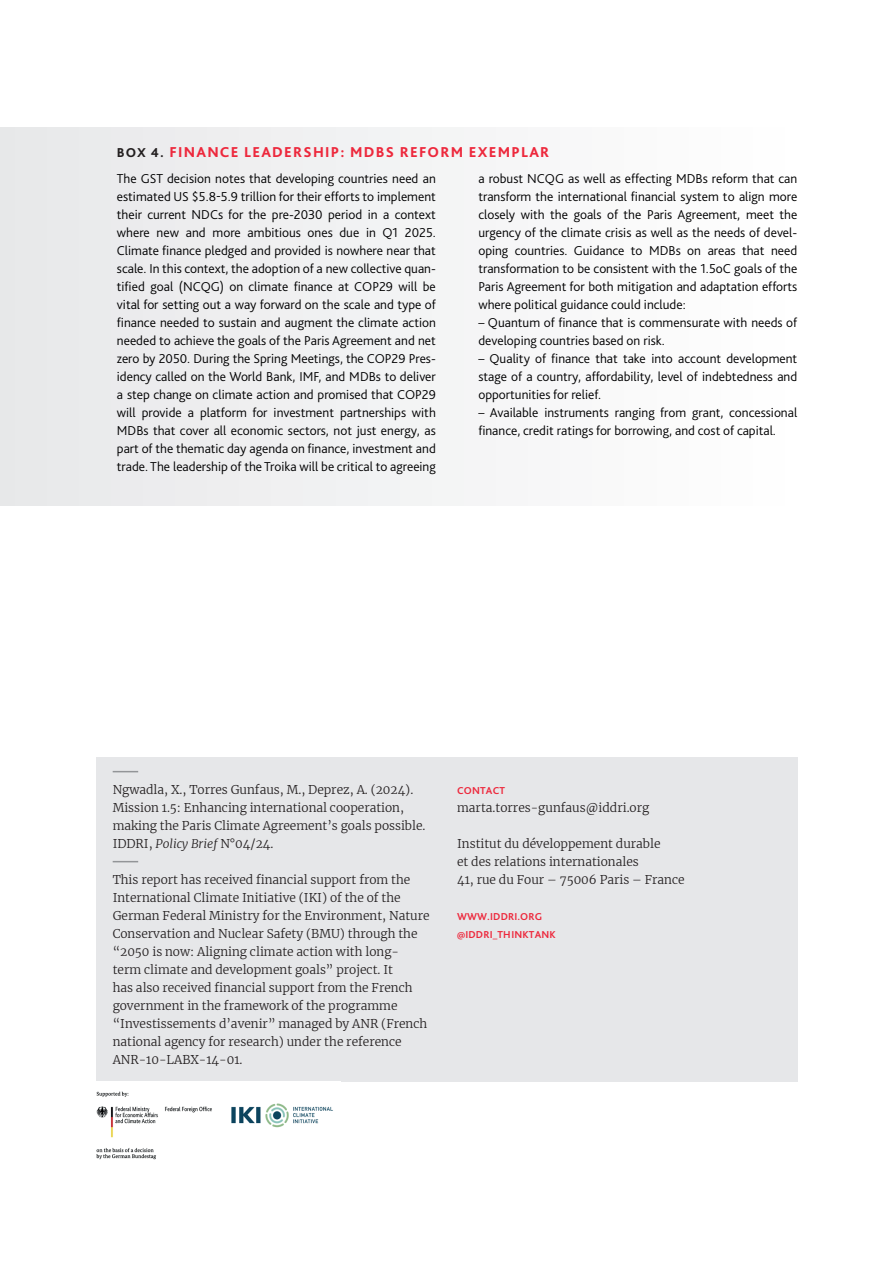
<style>
.page{position:relative;width:893px;height:1263px;background:#fff}
.page>*{position:absolute;margin:0;border:0;box-sizing:border-box;transform-origin:0 0}
.t1{font:800 15px "Bliss Pro";letter-spacing:.085em;color:#ed283c}
.t2{font:300 13.5px/18px "Bliss Pro";color:#000001;text-align:justify}
.t3{font:300 12px/18px "Merriweather";color:#231f20}
.t4{font:700 10.5px/18px "Bliss Pro";letter-spacing:.015em;color:#ed283c}
.s1{font-size:13.5px;color:#231f20}
.s2{font-style:italic}
</style>
<div class="page">
<div style="left:0;top:128px;width:797px;height:378px;background:#f2f3f4"></div>
<div style="left:96px;top:758px;width:701px;height:324px;background:#e6e7e9"></div>
<svg style="left:113px;top:771px;width:25px;height:1px"></svg>
<svg style="left:113px;top:861px;width:25px;height:1px"></svg>
<img style="left:96px;top:1091px;width:237px;height:69px">
<p class="t1" style="left:117px;top:143px;width:434px"><span class="s1">BOX 4.</span> FINANCE LEADERSHIP: MDBS REFORM EXEMPLAR</p>
<p class="t2" style="left:117px;top:170px;width:320px">The GST decision notes that developing countries need an estimated US $5.8-5.9 trillion for their efforts to implement their current NDCs for the pre-2030 period in a context where new and more ambitious ones due in Q1 2025.<br>Climate finance pledged and provided is nowhere near that scale. In this context, the adoption of a new collective quan&shy;tified goal (NCQG) on climate finance at COP29 will be vital for setting out a way forward on the scale and type of finance needed to sustain and augment the climate action needed to achieve the goals of the Paris Agreement and net zero by 2050. During the Spring Meetings, the COP29 Pres&shy;idency called on the World Bank, IMF, and MDBs to deliver a step change on climate action and promised that COP29 will provide a platform for investment partnerships with MDBs that cover all economic sectors, not just energy, as part of the thematic day agenda on finance, investment and trade. The leadership of the Troika will be critical to agreeing</p>
<p class="t2" style="left:478px;top:170px;width:320px">a robust NCQG as well as effecting MDBs reform that can transform the international financial system to align more closely with the goals of the Paris Agreement, meet the urgency of the climate crisis as well as the needs of devel&shy;oping countries. Guidance to MDBs on areas that need transformation to be consistent with the 1.5oC goals of the Paris Agreement for both mitigation and adaptation efforts where political guidance could include:</p>
<p class="t2" style="left:478px;top:314px;width:320px">– Quantum of finance that is commensurate with needs of developing countries based on risk.</p>
<p class="t2" style="left:478px;top:350px;width:320px">– Quality of finance that take into account development stage of a country, affordability, level of indebtedness and opportunities for relief.</p>
<p class="t2" style="left:478px;top:404px;width:320px">– Available instruments ranging from grant, concessional finance, credit ratings for borrowing, and cost of capital.</p>
<p class="t3" style="left:113px;top:780px;width:314px">Ngwadla, X., Torres Gunfaus, M., Deprez, A. (2024).<br>Mission 1.5: Enhancing international cooperation, making the Paris Climate Agreement’s goals possible.<br>IDDRI, <span class="s2">Policy Brief</span> N°04/24.</p>
<p class="t3" style="left:113px;top:870px;width:319px">This report has received financial support from the International Climate Initiative (IKI) of the of the German Federal Ministry for the Environment, Nature Conservation and Nuclear Safety (BMU) through the “2050 is now: Aligning climate action with long&shy;term climate and development goals” project. It<br>has also received financial support from the French government in the framework of the programme “Investissements d’avenir” managed by ANR (French national agency for research) under the reference ANR-10-LABX-14-01.</p>
<p class="t4" style="left:457px;top:781px;width:49px">CONTACT</p>
<p class="t3" style="left:457px;top:798px;width:194px">marta.torres-gunfaus@iddri.org</p>
<p class="t3" style="left:457px;top:834px;width:229px">Institut du développement durable<br>et des relations internationales<br>41, rue du Four – 75006 Paris – France</p>
<p class="t4" style="left:457px;top:907px;width:100px">WWW.IDDRI.ORG @IDDRI_THINKTANK</p>
</div>
